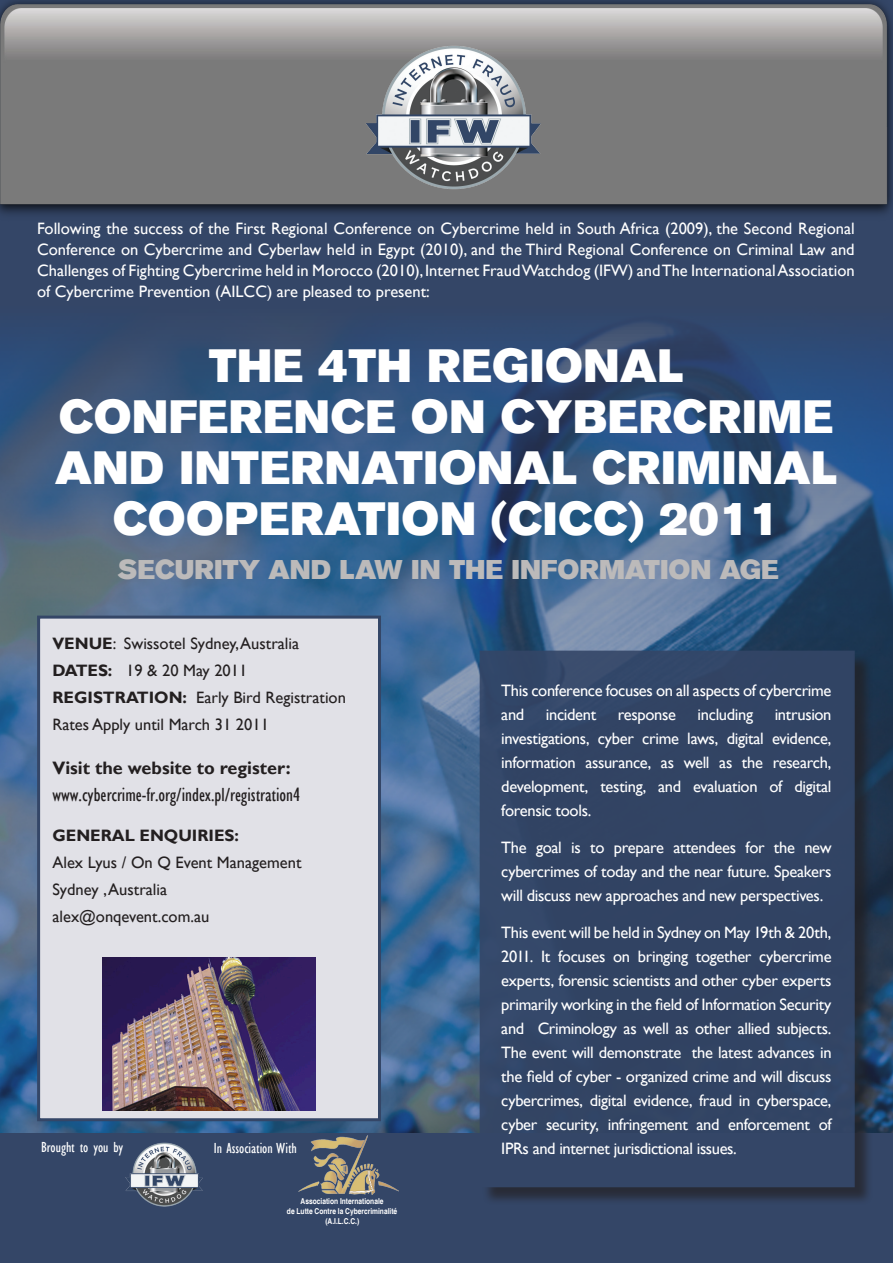
<style>
.page{position:relative;width:893px;height:1263px;background:#fff}
.page>*{position:absolute;margin:0;border:0;box-sizing:border-box;transform-origin:0 0}
.t1{font:700 46.5px/51px "Volvo Sans Super";letter-spacing:.015em;color:#fff;text-align:center}
.t2{font:700 27px "Volvo Sans Super";color:#bcbaba}
.t3{font:condensed 19.5px "Gill Sans";color:#231f20}
.t4{font:700 18px "Gill Sans";color:#231f20}
.t5{font:16.5px/24px "Gill Sans";letter-spacing:-.02em;color:#fff;text-align:justify}
.t6{font:16.5px/27px "Gill Sans";color:#231f20}
.t7{font:condensed 15px "Gill Sans";color:#fff}
.t8{font:700 condensed 8.1px/9.8px "Helvetica";color:#fff;text-align:center}
.s1{font-weight:700}
</style>
<div class="page">
<div style="left:0;top:0;width:892px;height:1263px;background:#344667"></div>
<img style="left:0;top:244px;width:893px;height:888px">
<div style="left:482px;top:653px;width:391px;height:553px;background:#231f20;opacity:.75"></div>
<div style="left:480px;top:651px;width:375px;height:536px;background:#344667"></div>
<div style="left:37px;top:616px;width:344px;height:505px;background:#e1e1e7;border:3px solid #344667"></div>
<img style="left:0;top:0;width:893px;height:223px">
<img style="left:126px;top:1142px;width:76px;height:65px">
<img style="left:298px;top:1135px;width:100px;height:59px">
<img style="left:102px;top:957px;width:213px;height:153px">
<img style="left:366px;top:42px;width:175px;height:151px">
<p class="t5" style="left:37px;top:218px;width:819px;line-height:21px">Following the success of the First Regional Conference on Cybercrime held in South Africa (2009), the Second Regional Conference on Cybercrime and Cyberlaw held in Egypt (2010), and the Third Regional Conference on Criminal Law and Challenges of Fighting Cybercrime held in Morocco (2010), Internet Fraud Watchdog (IFW) and The International Association of Cybercrime Prevention (AILCC) are pleased to present:</p>
<p class="t1" style="left:55px;top:340px;width:783px">THE 4TH REGIONAL<br>CONFERENCE ON CYBERCRIME<br>AND INTERNATIONAL CRIMINAL<br>COOPERATION (CICC) 2011</p>
<p class="t2" style="left:118px;top:553px;width:662px">SECURITY AND LAW IN THE INFORMATION AGE</p>
<p class="t6" style="left:52px;top:630px;width:248px"><span class="s1">VENUE</span>: Swissotel Sydney, Australia</p>
<p class="t6" style="left:52px;top:657px;width:196px"><span class="s1">DATES:</span> 19 &amp; 20 May 2011</p>
<p class="t6" style="left:52px;top:684px;width:295px"><span class="s1">REGISTRATION:</span> Early Bird Registration<br>Rates Apply until March 31 2011</p>
<p class="t4" style="left:52px;top:757px;width:240px">Visit the website to register:</p>
<p class="t3" style="left:52px;top:783px;width:249px">www.cybercrime-fr.org/index.pl/registration4</p>
<p class="t6" style="left:52px;top:822px;width:251px"><span class="s1">GENERAL ENQUIRIES:<br></span>Alex Lyus / On Q Event Management<br>Sydney , Australia alex@onqevent.com.au</p>
<p class="t7" style="left:41px;top:1139px;width:84px">Brought to you by</p>
<p class="t7" style="left:214px;top:1139px;width:85px">In Association With</p>
<p class="t8" style="left:301px;top:1196px;width:85px">Association Internationale</p>
<p class="t8" style="left:287px;top:1206px;width:112px">de Lutte Contre la Cybercriminalité (A.I.L.C.C.)</p>
<p class="t5" style="left:501px;top:679px;width:332px">This conference focuses on all aspects of cybercrime and</p>
<p class="t5" style="left:546px;top:703px;width:52px">incident</p>
<p class="t5" style="left:618px;top:703px;width:60px">response</p>
<p class="t5" style="left:698px;top:703px;width:57px">including</p>
<p class="t5" style="left:501px;top:703px;width:332px;text-indent:273px">intrusion investigations, cyber crime laws, digital evidence, information assurance, as well as the research, development, testing, and evaluation of digital forensic tools.</p>
<p class="t5" style="left:501px;top:835px;width:332px">The goal is to prepare attendees for the new cybercrimes of today and the near future. Speakers will discuss new approaches and new perspectives.</p>
<p class="t5" style="left:501px;top:920px;width:332px">This event will be held in Sydney on May 19th &amp; 20th, 2011. It focuses on bringing together cybercrime experts, forensic scientists and other cyber experts primarily working in the field of Information Security and Criminology as well as other allied subjects.<br>The event will demonstrate the latest advances in the field of cyber - organized crime and will discuss cybercrimes, digital evidence, fraud in cyberspace, cyber security, infringement and enforcement of IPRs and internet jurisdictional issues.</p>
</div>
